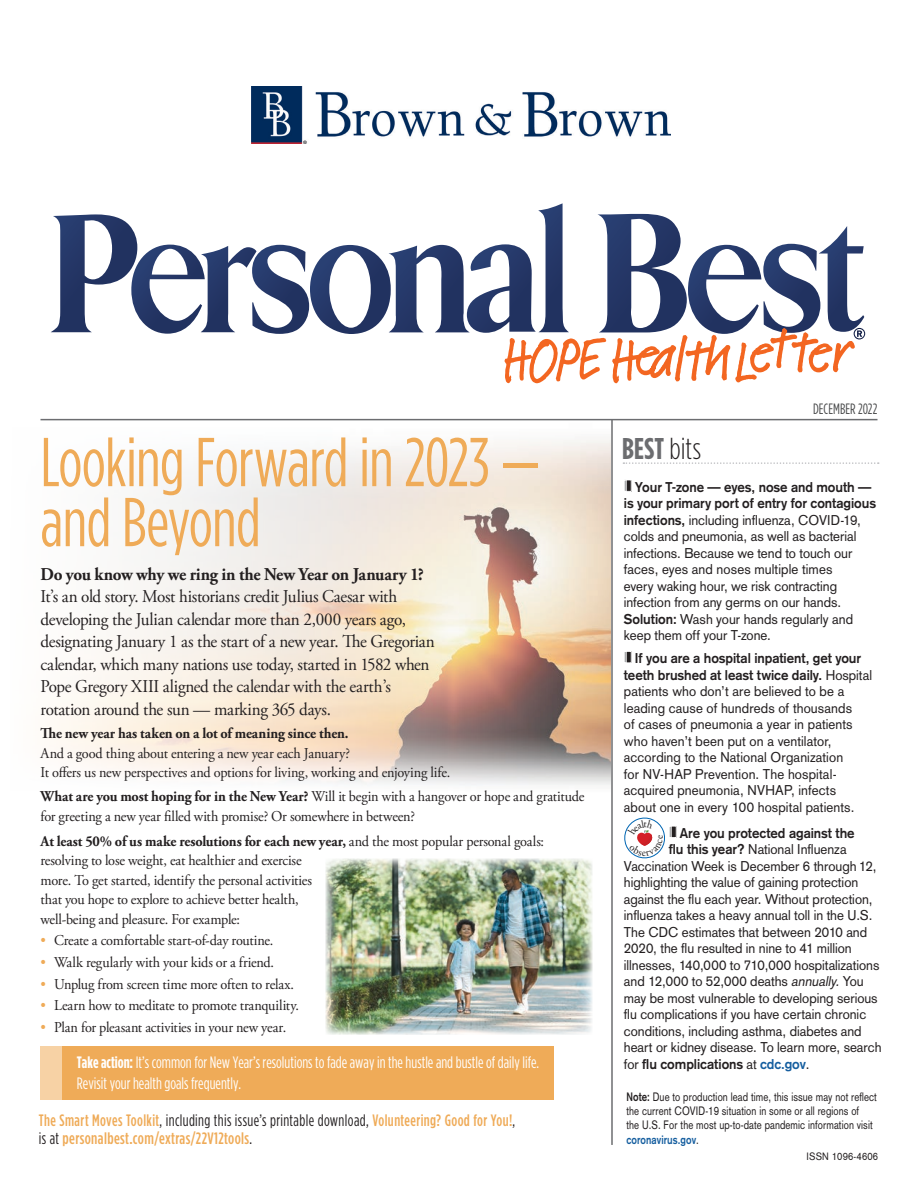
<style>
.page{position:relative;width:918px;height:1188px;background:#fff}
.page>*{position:absolute;margin:0;border:0;box-sizing:border-box;transform-origin:0 0}
.t1{font:69px/60px "Gotham Condensed";letter-spacing:-.01em;color:#efab58;scale:.95 1}
.MainHeadline_HOPE{font:700 30px "Gotham Condensed";color:#6c6d70}
.Main_Body_Text_HOPE{font:18px/22.5px "Adobe Garamond Pro";letter-spacing:-.02em;color:#231f20;scale:.95 1}
.t2{font:500 16.5px/18px "Gotham Condensed";letter-spacing:.025em;color:#efab58;scale:.95 1}
.t3{font:16.5px/21px "Gotham Condensed";color:#fff;scale:.95 1}
.Main_Body_Text_HOPE-2{font:15px/19.5px "Adobe Garamond Pro";letter-spacing:-.01em;color:#231f20;scale:.95 1}
.Main_Body_Text_HOPE-3{font:15px "Gotham Condensed";letter-spacing:.005em;color:#494a4b;scale:.95 1}
.t4{font:13.95px/16.5px "Akzidenz Grotesk";color:#231f20;scale:.95 1}
.t5{font:700 13.95px "Akzidenz Grotesk";letter-spacing:-.005em;color:#231f20;scale:.95 1}
.Main_Body_Text_HOPE-4{font:12px/14.2px "Akzidenz Grotesk";letter-spacing:.01em;color:#231f20;scale:.8 1}
.t6{font:10.5px "Akzidenz Grotesk";letter-spacing:.02em;color:#231f20;scale:.9 1}
.s1{font-weight:700}
.s2{color:#efab58}
.s3{font-weight:400;color:#231f20}
.s4{font-weight:300;color:#231f20}
.s5{font-style:italic}
.s6{font-weight:400}
.s7{color:#155e9f}
.s8{font-weight:700;color:#155e9f}
</style>
<div class="page">
<img style="left:40px;top:420px;width:570px;height:365px">
<svg style="left:623px;top:462px;width:256px;height:2px"></svg>
<hr style="left:611px;top:419px;width:2px;height:726px;background:#6c6d70">
<hr style="left:40px;top:419px;width:838px;height:1px;background:#6c6d70">
<div style="left:626px;top:480px;width:5px;height:11px;background:#231f20"></div>
<div style="left:625px;top:480px;width:7px;height:12px;border:1px solid #fff"></div>
<svg style="left:624px;top:480px;width:2px;height:12px"></svg>
<div style="left:626px;top:651px;width:5px;height:12px;background:#231f20"></div>
<div style="left:625px;top:651px;width:7px;height:12px;border:1px solid #fff"></div>
<svg style="left:624px;top:651px;width:2px;height:12px"></svg>
<div style="left:671px;top:826px;width:5px;height:12px;background:#231f20"></div>
<div style="left:670px;top:826px;width:7px;height:12px;border:1px solid #fff"></div>
<div style="left:41px;top:1046px;width:513px;height:53px;background:#efab58"></div>
<div style="left:41px;top:1046px;width:21px;height:53px;background:#f7d2a5"></div>
<img style="left:326px;top:859px;width:266px;height:176px">
<svg style="left:51px;top:203px;width:814px;height:180px"></svg>
<img style="left:251px;top:87px;width:419px;height:57px">
<svg style="left:624px;top:817px;width:47px;height:42px"></svg>
<p class="t1" style="left:40px;top:431px;width:527px">Looking Forward in 2023 — and Beyond</p>
<p class="Main_Body_Text_HOPE" style="left:41px;top:563px;width:416px"><span class="s1">Do you know why we ring in the New Year on January 1?<br></span>It’s an old story. Most historians credit Julius Caesar with developing the Julian calendar more than 2,000 years ago, designating January 1 as the start of a new year. The Gregorian calendar, which many nations use today, started in 1582 when Pope Gregory XIII aligned the calendar with the earth’s rotation around the sun — marking 365 days.</p>
<p class="Main_Body_Text_HOPE-2" style="left:41px;top:724px;width:433px"><span class="s1">The new year has taken on a lot of meaning since then.<br></span>And a good thing about entering a new year each January?<br>It offers us new perspectives and options for living, working and enjoying life.</p>
<p class="Main_Body_Text_HOPE-2" style="left:41px;top:787px;width:574px"><span class="s1">What are you most hoping for in the New Year?</span> Will it begin with a hangover or hope and gratitude for greeting a new year filled with promise? Or somewhere in between?</p>
<p class="Main_Body_Text_HOPE-2" style="left:41px;top:832px;width:532px"><span class="s1">At least 50% of us make resolutions for each new year,</span> and the most popular personal goals: resolving to lose weight, eat healthier and exercise<br>more. To get started, identify the personal activities<br>that you hope to explore to achieve better health,<br>well-being and pleasure. For example:</p>
<p class="Main_Body_Text_HOPE-2" style="left:41px;top:931px;width:247px"><span class="s2">•</span> Create a comfortable start-of-day routine.</p>
<p class="Main_Body_Text_HOPE-2" style="left:41px;top:953px;width:247px"><span class="s2">•</span> Walk regularly with your kids or a friend.</p>
<p class="Main_Body_Text_HOPE-2" style="left:41px;top:975px;width:269px"><span class="s2">•</span> Unplug from screen time more often to relax.</p>
<p class="Main_Body_Text_HOPE-2" style="left:41px;top:996px;width:274px"><span class="s2">•</span> Learn how to meditate to promote tranquility.</p>
<p class="Main_Body_Text_HOPE-2" style="left:41px;top:1018px;width:260px"><span class="s2">•</span> Plan for pleasant activities in your new year.</p>
<p class="t3" style="left:77px;top:1051px;width:488px"><span class="s1">Take action:</span> It’s common for New Year’s resolutions to fade away in the hustle and bustle of daily life.<br>Revisit your health goals frequently.</p>
<p class="t2" style="left:39px;top:1111px;width:503px">The Smart Moves Toolkit<span class="s3">, including this issue’s printable download,</span> Volunteering? Good for You!<span class="s3">, is at</span> personalbest.com/extras/22V12tools<span class="s3">.</span></p>
<p class="MainHeadline_HOPE" style="left:622px;top:431px;width:81px">BEST <span class="s4">bits</span></p>
<p class="Main_Body_Text_HOPE-3" style="left:813px;top:400px;width:69px">DECEMBER 2022</p>
<p class="t4" style="left:624px;top:479px;width:267px;text-indent:11px"><span class="s1">Your T-zone — eyes, nose and mouth — is your primary port of entry for contagious infections,</span> including influenza, COVID-19, colds and pneumonia, as well as bacterial infections. Because we tend to touch our faces, eyes and noses multiple times<br>every waking hour, we risk contracting infection from any germs on our hands.<br><span class="s1">Solution:</span> Wash your hands regularly and keep them off your T-zone.</p>
<p class="t4" style="left:624px;top:650px;width:263px;text-indent:11px"><span class="s1">If you are a hospital inpatient, get your teeth brushed at least twice daily.</span> Hospital patients who don’t are believed to be a leading cause of hundreds of thousands<br>of cases of pneumonia a year in patients who haven’t been put on a ventilator, according to the National Organization<br>for NV-HAP Prevention. The hospital&shy;acquired pneumonia, NVHAP, infects<br>about one in every 100 hospital patients.</p>
<p class="t5" style="left:680px;top:825px;width:185px">Are you protected against the</p>
<p class="t4" style="left:669px;top:841px;width:189px"><span class="s1">flu this year?</span> National Influenza</p>
<p class="t4" style="left:624px;top:858px;width:267px">Vaccination Week is December 6 through 12,</p>
<p class="t4" style="left:624px;top:874px;width:248px">highlighting the value of gaining protection</p>
<p class="t4" style="left:624px;top:891px;width:263px">against the flu each year. Without protection,</p>
<p class="t4" style="left:624px;top:907px;width:263px">influenza takes a heavy annual toll in the U.S.</p>
<p class="t4" style="left:624px;top:924px;width:258px">The CDC estimates that between 2010 and</p>
<p class="t4" style="left:624px;top:940px;width:241px">2020, the flu resulted in nine to 41 million</p>
<p class="t4" style="left:624px;top:957px;width:271px">illnesses, 140,000 to 710,000 hospitalizations</p>
<p class="t4" style="left:624px;top:973px;width:254px">and 12,000 to 52,000 deaths <span class="s5">annually.</span>You</p>
<p class="t4" style="left:624px;top:990px;width:269px">may be most vulnerable to developing serious</p>
<p class="t4" style="left:624px;top:1006px;width:257px">flu complications if you have certain chronic</p>
<p class="t4" style="left:624px;top:1023px;width:252px">conditions, including asthma, diabetes and</p>
<p class="t4" style="left:624px;top:1039px;width:273px">heart or kidney disease. To learn more, search</p>
<p class="t5" style="left:624px;top:1056px;width:197px"><span class="s6">for</span> flu complications <span class="s6">at</span> <span class="s7">cdc.gov</span><span class="s6">.</span></p>
<p class="Main_Body_Text_HOPE-4" style="left:626px;top:1089px;width:315px"><span class="s1">Note:</span> Due to production lead time, this issue may not reflect the current COVID-19 situation in some or all regions of<br>the U.S. For the most up-to-date pandemic information visit <span class="s8">coronavirus.gov</span>.</p>
<p class="t6" style="left:807px;top:1150px;width:81px">ISSN 1096-4606</p>
</div>
